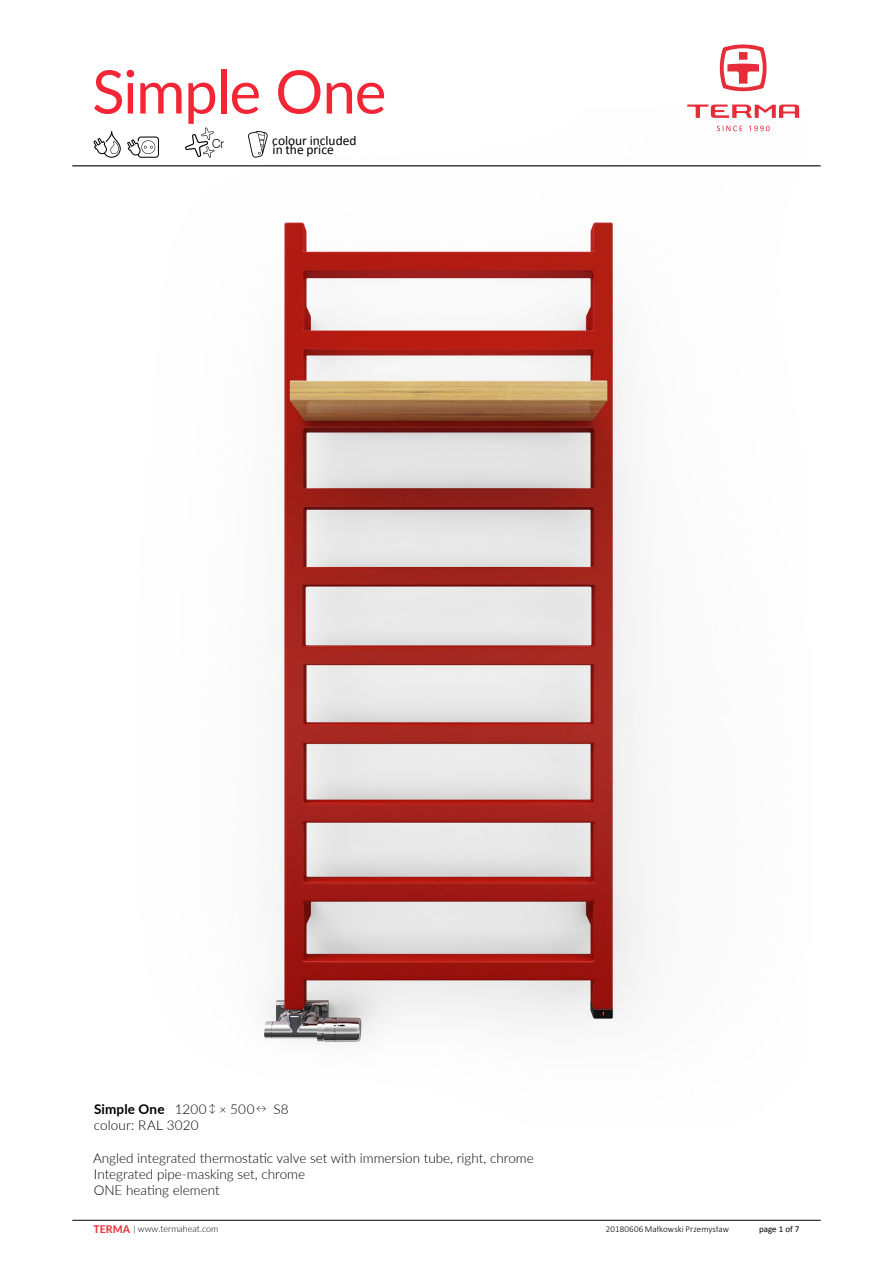
<style>
.page{position:relative;width:893px;height:1263px;background:#fff}
.page>*{position:absolute;margin:0;border:0;box-sizing:border-box;transform-origin:0 0}
.t1{font:60px "Lato";letter-spacing:-.02em;color:#f42534}
.opisy_zdjęć{font:300 13.5px "Lato";color:#000}
.t2{font:13.5px "Calibri";color:#000}
.t3{font:700 13.5px "Lato";letter-spacing:.01em;color:#000}
.t4{font:12.6px "Gulim";color:#000}
.Tekst_-_czarny{font:300 9px "Calibri";letter-spacing:.01em;color:#000}
.Nazwa{font:300 9px "Lato";color:#000}
.Stopka{font:9px "Calibri";color:#000}
.s1{font-weight:300}
.s2{font-weight:300;font-size:10.5px}
.s3{font-weight:300;font-size:12px}
.s4{font-weight:800;font-size:10.5px;color:#ef3a44}
</style>
<div class="page">
<hr style="left:72px;top:165px;width:749px;height:1px;background:#000">
<img style="left:83px;top:107px;width:729px;height:936px">
<hr style="left:72px;top:1220px;width:749px;height:1px;background:#000">
<svg style="left:720px;top:44px;width:46px;height:47px"></svg>
<svg style="left:687px;top:105px;width:112px;height:13px"></svg>
<svg style="left:717px;top:126px;width:25px;height:5px"></svg>
<svg style="left:749px;top:126px;width:21px;height:5px"></svg>
<h1 class="t1" style="left:92px;top:49px;width:296px">Simple One</h1>
<p class="t4" style="left:212px;top:137px;width:14px">Cr</p>
<p class="t2" style="left:272px;top:132px;width:86px">colour included</p>
<p class="t2" style="left:273px;top:141px;width:63px">in the price</p>
<p class="t3" style="left:94px;top:1099px;width:196px">Simple One <span class="s1">1200</span> <span class="s2">↕</span> <span class="s3">×</span> <span class="s1">500</span> <span class="s2">↔</span> <span class="s1">S8</span></p>
<p class="opisy_zdjęć" style="left:94px;top:1116px;width:106px">colour: RAL 3020</p>
<p class="opisy_zdjęć" style="left:93px;top:1148px;width:442px">Angled integrated thermostatic valve set with immersion tube, right, chrome</p>
<p class="opisy_zdjęć" style="left:94px;top:1164px;width:213px">Integrated pipe‑masking set, chrome</p>
<p class="opisy_zdjęć" style="left:94px;top:1181px;width:128px">ONE heating element</p>
<p class="Nazwa" style="left:94px;top:1222px;width:126px"><span class="s4">TERMA</span> | www.termaheat.com</p>
<p class="Tekst_-_czarny" style="left:606px;top:1223px;width:125px">20180606 Małkowski Przemysław</p>
<p class="Stopka" style="left:759px;top:1223px;width:42px">page 1 of 7</p>
</div>
